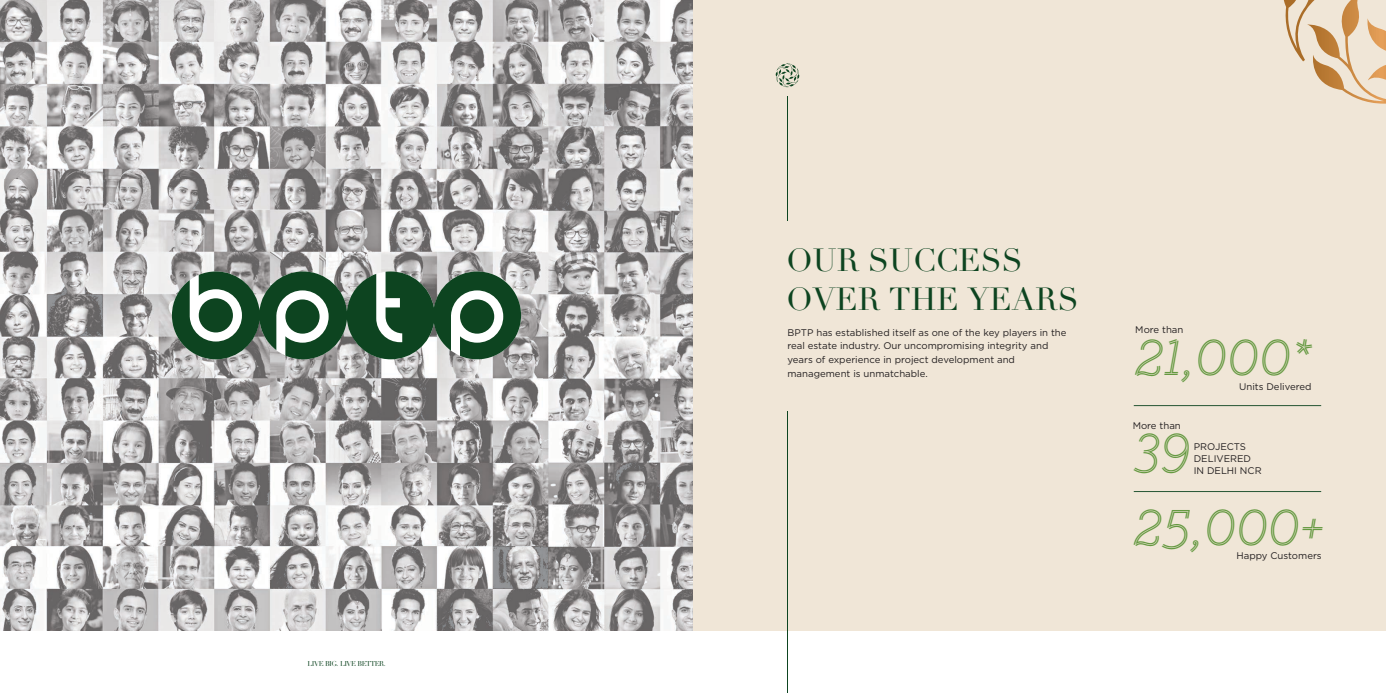
<style>
.page{position:relative;width:1386px;height:693px;background:#fff}
.page>*{position:absolute;margin:0;border:0;box-sizing:border-box;transform-origin:0 0}
.t1{font:300 44.89px "Gist";color:#659941}
.t2{font:31.5px/39px "Didot";color:#0d4420}
.t3{font:9.62px/13.8px "Gotham";color:#231f20}
.t4{font:7px "Didot";letter-spacing:-.07em;color:#0d4420}
</style>
<div class="page">
<div style="left:693px;top:0;width:693px;height:631px;background:#f0e6d7"></div>
<img style="left:0;top:0;width:693px;height:631px">
<svg style="left:1284px;top:0;width:102px;height:104px"></svg>
<svg style="left:172px;top:271px;width:349px;height:88px"></svg>
<svg style="left:775px;top:63px;width:25px;height:25px"></svg>
<hr style="left:787px;top:96px;width:1px;height:125px;background:#0d4420">
<hr style="left:787px;top:411px;width:1px;height:282px;background:#0d4420">
<hr style="left:1134px;top:404px;width:187px;height:3px;background:#0d4420">
<hr style="left:1134px;top:490px;width:187px;height:3px;background:#0d4420">
<p class="t4" style="left:308px;top:659px;width:80px">LIVE BIG. LIVE BETTER.</p>
<h2 class="t2" style="left:787px;top:241px;width:294px">OUR SUCCESS<br>OVER THE YEARS</h2>
<p class="t3" style="left:788px;top:326px;width:281px">BPTP has established itself as one of the key players in the real estate industry. Our uncompromising integrity and years of experience in project development and management is unmatchable.</p>
<h1 class="t1" style="left:1135px;top:336px;width:179px">21,000*</h1>
<p class="t3" style="left:1135px;top:323px;width:50px">More than</p>
<p class="t3" style="left:1239px;top:380px;width:74px">Units Delivered</p>
<p class="t3" style="left:1133px;top:419px;width:50px">More than</p>
<h1 class="t1" style="left:1134px;top:430px;width:58px">39</h1>
<p class="t3" style="left:1194px;top:442px;width:69px;line-height:11.5px">PROJECTS<br>DELIVERED<br>IN DELHI NCR</p>
<h1 class="t1" style="left:1134px;top:506px;width:192px">25,000+</h1>
<p class="t3" style="left:1237px;top:550px;width:87px">Happy Customers</p>
</div>
